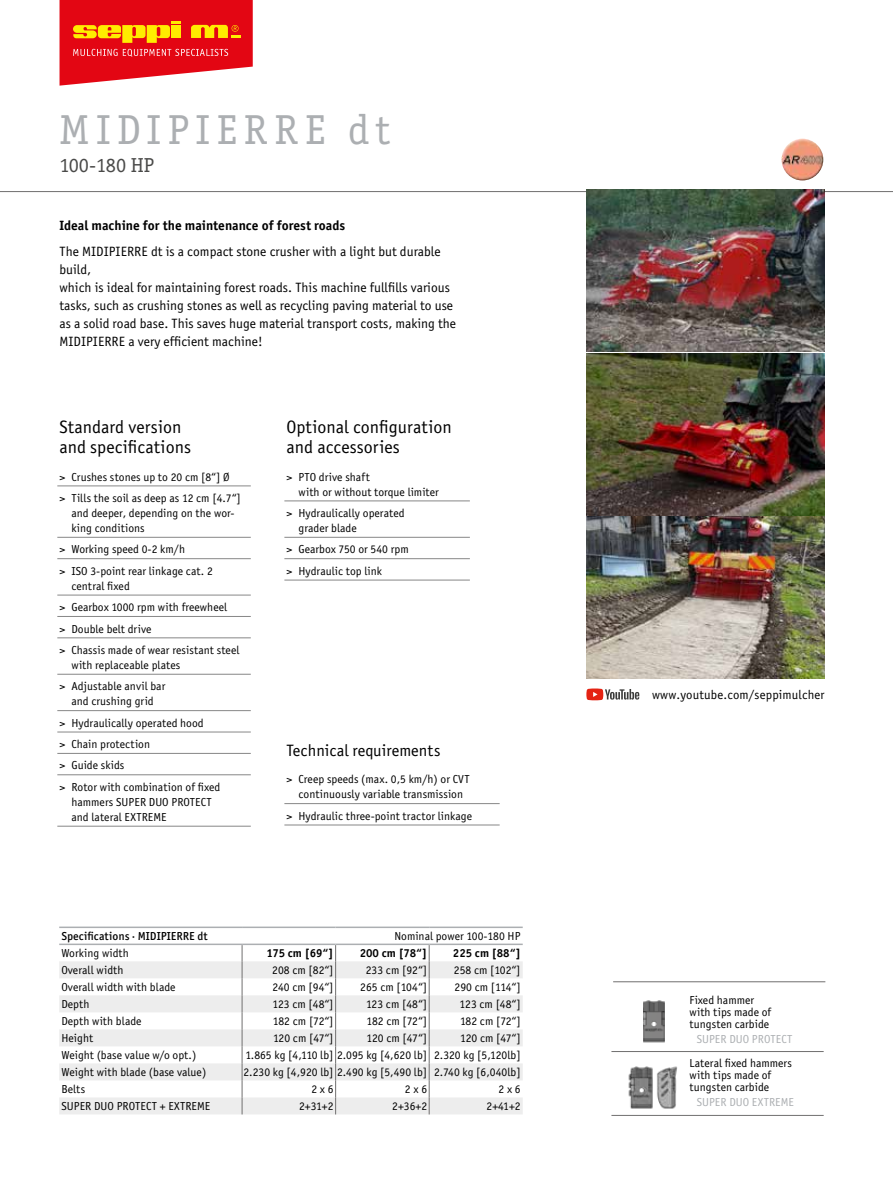
<style>
.page{position:relative;width:893px;height:1191px;background:#fff}
.page>*{position:absolute;margin:0;border:0;box-sizing:border-box;transform-origin:0 0}
.t1{font:42px "Officina Serif ITC";letter-spacing:.165em;color:#acafb2}
.t2{font:20.25px "Officina Serif ITC";color:#4a4a49}
.t3{font:18px/19.5px "Officina Sans Book ITC";color:#000}
.t4{font:16.5px "Officina Sans Book ITC";color:#000}
.t5{font:13.5px/18px "Officina Sans Book ITC";color:#000}
.t6{font:13.5px "Officina Sans Bold ITC";color:#000}
.t7{font:12.75px "Officina Sans Book ITC";letter-spacing:.01em;color:#000}
.t8{font:11.7px/21.5px "Officina Sans Book ITC";color:#000}
.t9{font:11.7px "Officina Sans Book ITC";color:#acafb2}
.t10{font:11.7px "Officina Sans Bold ITC";color:#000}
.t11{font:11.7px "Officina Sans Medium ITC";color:#000}
.s1{font-family:"Officina Sans Bold ITC"}
</style>
<div class="page">
<svg style="left:60px;top:0;width:193px;height:86px;background:#e93f30"></svg>
<hr style="left:0;top:191px;width:893px;height:1px;background:#706f6f">
<img style="left:586px;top:190px;width:239px;height:161px">
<img style="left:586px;top:517px;width:239px;height:161px">
<img style="left:586px;top:353px;width:238px;height:162px">
<hr style="left:611px;top:1115px;width:213px;height:1px;background:#706f6f">
<hr style="left:611px;top:1051px;width:213px;height:1px;background:#706f6f">
<svg style="left:586px;top:688px;width:53px;height:12px"></svg>
<img style="left:643px;top:1000px;width:21px;height:43px">
<img style="left:628px;top:1066px;width:49px;height:43px">
<hr style="left:613px;top:981px;width:212px;height:1px;background:#706f6f">
<img style="left:781px;top:139px;width:42px;height:41px;border-radius:21px">
<hr style="left:57px;top:485px;width:194px;height:1px;background:#878787">
<hr style="left:57px;top:537px;width:194px;height:1px;background:#878787">
<hr style="left:57px;top:558px;width:194px;height:1px;background:#878787">
<hr style="left:57px;top:595px;width:194px;height:1px;background:#878787">
<hr style="left:57px;top:616px;width:194px;height:1px;background:#878787">
<hr style="left:57px;top:637px;width:194px;height:1px;background:#878787">
<hr style="left:57px;top:674px;width:194px;height:1px;background:#878787">
<hr style="left:57px;top:710px;width:194px;height:1px;background:#878787">
<hr style="left:57px;top:731px;width:194px;height:1px;background:#878787">
<hr style="left:57px;top:753px;width:194px;height:1px;background:#878787">
<hr style="left:57px;top:774px;width:194px;height:1px;background:#878787">
<hr style="left:57px;top:826px;width:194px;height:1px;background:#878787">
<hr style="left:284px;top:500px;width:186px;height:1px;background:#878787">
<hr style="left:284px;top:537px;width:186px;height:1px;background:#878787">
<hr style="left:284px;top:558px;width:186px;height:1px;background:#878787">
<hr style="left:284px;top:580px;width:186px;height:1px;background:#878787">
<svg style="left:59px;top:961px;width:464px;height:153px;fill:#ededed"></svg>
<svg style="left:429px;top:945px;width:1px;height:169px"></svg>
<svg style="left:242px;top:945px;width:1px;height:169px"></svg>
<svg style="left:335px;top:945px;width:1px;height:169px"></svg>
<hr style="left:59px;top:926px;width:183px;height:2px;background:#acafb2">
<hr style="left:242px;top:926px;width:94px;height:2px;background:#acafb2">
<hr style="left:336px;top:926px;width:93px;height:2px;background:#acafb2">
<hr style="left:429px;top:926px;width:94px;height:2px;background:#acafb2">
<hr style="left:59px;top:943px;width:183px;height:2px;background:#acafb2">
<hr style="left:242px;top:943px;width:94px;height:2px;background:#acafb2">
<hr style="left:336px;top:943px;width:93px;height:2px;background:#acafb2">
<hr style="left:429px;top:943px;width:94px;height:2px;background:#acafb2">
<hr style="left:284px;top:803px;width:216px;height:1px;background:#878787">
<hr style="left:284px;top:824px;width:216px;height:1px;background:#878787">
<h1 class="t1" style="left:59px;top:103px;width:333px">MIDIPIERRE dt</h1>
<h2 class="t2" style="left:59px;top:152px;width:96px">100-180 HP</h2>
<p class="t6" style="left:59px;top:216px;width:287px">Ideal machine for the maintenance of forest roads</p>
<p class="t5" style="left:59px;top:242px;width:398px">The MIDIPIERRE dt is a compact stone crusher with a light but durable build,<br>which is ideal for maintaining forest roads. This machine fullfills various tasks, such as crushing stones as well as recycling paving material to use as a solid road base. This saves huge material transport costs, making the MIDIPIERRE a very efficient machine!</p>
<h3 class="t3" style="left:59px;top:417px;width:133px">Standard version and specifications</h3>
<p class="t8" style="left:59px;top:465px;width:183px">&gt; Crushes stones up to 20 cm [8“] Ø<br>&gt; Tills the soil as deep as 12 cm [4.7“]</p>
<p class="t8" style="left:71px;top:505px;width:165px;line-height:15px">and deeper, depending on the wor&shy;king conditions</p>
<p class="t8" style="left:59px;top:538px;width:155px">&gt; Working speed 0-2 km/h<br>&gt; ISO 3-point rear linkage cat. 2</p>
<p class="t8" style="left:59px;top:574px;width:182px;text-indent:12px">central fixed<br>&gt; Gearbox 1000 rpm with freewheel<br>&gt; Double belt drive<br>&gt; Chassis made of wear resistant steel</p>
<p class="t8" style="left:59px;top:654px;width:122px;text-indent:12px">with replaceable plates &gt; Adjustable anvil bar</p>
<p class="t8" style="left:59px;top:690px;width:162px;text-indent:12px">and crushing grid<br>&gt; Hydraulically operated hood<br>&gt; Chain protection<br>&gt; Guide skids<br>&gt; Rotor with combination of fixed</p>
<p class="t8" style="left:71px;top:794px;width:142px;line-height:15px">hammers SUPER DUO PROTECT and lateral EXTREME</p>
<h3 class="t3" style="left:287px;top:417px;width:167px">Optional configuration and accessories</h3>
<p class="t8" style="left:299px;top:469px;width:142px;line-height:15px;text-indent:-12px">&gt; PTO drive shaft<br>with or without torque limiter</p>
<p class="t8" style="left:299px;top:505px;width:108px;line-height:15px;text-indent:-12px">&gt; Hydraulically operated grader blade</p>
<p class="t8" style="left:287px;top:538px;width:124px">&gt; Gearbox 750 or 540 rpm &gt; Hydraulic top link</p>
<h3 class="t4" style="left:287px;top:739px;width:155px">Technical requirements</h3>
<p class="t8" style="left:287px;top:771px;width:185px;line-height:15px;text-align:center">&gt; Creep speeds (max. 0,5 km/h) or CVT continuously variable transmission</p>
<p class="t8" style="left:287px;top:804px;width:187px">&gt; Hydraulic three-point tractor linkage</p>
<p class="t11" style="left:61px;top:928px;width:148px">Specifications <span class="s1">·</span> MIDIPIERRE dt</p>
<p class="t8" style="left:394px;top:925px;width:128px">Nominal power 100-180 HP</p>
<p class="t8" style="left:61px;top:942px;width:69px">Working width</p>
<p class="t10" style="left:267px;top:945px;width:68px">175 cm [69“]</p>
<p class="t10" style="left:360px;top:945px;width:69px">200 cm [78“]</p>
<p class="t10" style="left:453px;top:945px;width:69px">225 cm [88“]</p>
<p class="t8" style="left:61px;top:959px;width:64px">Overall width</p>
<p class="t8" style="left:272px;top:959px;width:63px">208 cm [82“]</p>
<p class="t8" style="left:366px;top:959px;width:63px">233 cm [92“]</p>
<p class="t8" style="left:454px;top:959px;width:68px">258 cm [102“]</p>
<p class="t8" style="left:61px;top:976px;width:116px">Overall width with blade</p>
<p class="t8" style="left:273px;top:976px;width:62px">240 cm [94“]</p>
<p class="t8" style="left:360px;top:976px;width:68px">265 cm [104“]</p>
<p class="t8" style="left:455px;top:976px;width:68px">290 cm [114“]</p>
<p class="t8" style="left:61px;top:993px;width:30px">Depth</p>
<p class="t8" style="left:272px;top:993px;width:63px">123 cm [48“]</p>
<p class="t8" style="left:366px;top:993px;width:63px">123 cm [48“]</p>
<p class="t8" style="left:460px;top:993px;width:63px">123 cm [48“]</p>
<p class="t8" style="left:61px;top:1010px;width:82px">Depth with blade</p>
<p class="t8" style="left:273px;top:1010px;width:62px">182 cm [72“]</p>
<p class="t8" style="left:366px;top:1010px;width:62px">182 cm [72“]</p>
<p class="t8" style="left:460px;top:1010px;width:62px">182 cm [72“]</p>
<p class="t8" style="left:61px;top:1027px;width:33px">Height</p>
<p class="t8" style="left:273px;top:1027px;width:62px">120 cm [47“]</p>
<p class="t8" style="left:367px;top:1027px;width:62px">120 cm [47“]</p>
<p class="t8" style="left:460px;top:1027px;width:62px">120 cm [47“]</p>
<p class="t8" style="left:61px;top:1044px;width:136px">Weight (base value w/o opt.)</p>
<p class="t8" style="left:245px;top:1044px;width:277px">1.865 kg [4,110 lb] 2.095 kg [4,620 lb] 2.320 kg [5,120lb]</p>
<p class="t8" style="left:61px;top:1061px;width:146px">Weight with blade (base value)</p>
<p class="t8" style="left:243px;top:1061px;width:279px">2.230 kg [4,920 lb] 2.490 kg [5,490 lb] 2.740 kg [6,040lb]</p>
<p class="t8" style="left:61px;top:1078px;width:25px">Belts</p>
<p class="t8" style="left:311px;top:1078px;width:24px">2 x 6</p>
<p class="t8" style="left:405px;top:1078px;width:24px">2 x 6</p>
<p class="t8" style="left:498px;top:1078px;width:24px">2 x 6</p>
<p class="t8" style="left:61px;top:1095px;width:151px">SUPER DUO PROTECT + EXTREME</p>
<p class="t8" style="left:299px;top:1095px;width:36px">2+31+2</p>
<p class="t8" style="left:392px;top:1095px;width:36px">2+36+2</p>
<p class="t8" style="left:487px;top:1095px;width:36px">2+41+2</p>
<p class="t7" style="left:652px;top:686px;width:174px">www.youtube.com/seppimulcher</p>
<p class="t8" style="left:689px;top:993px;width:83px;line-height:12px">Fixed hammer with tips made of tungsten carbide</p>
<p class="t9" style="left:697px;top:1031px;width:97px">SUPER DUO PROTECT</p>
<p class="t8" style="left:689px;top:1057px;width:104px;line-height:12px">Lateral fixed hammers with tips made of tungsten carbide</p>
<p class="t9" style="left:697px;top:1094px;width:99px">SUPER DUO EXTREME</p>
</div>
